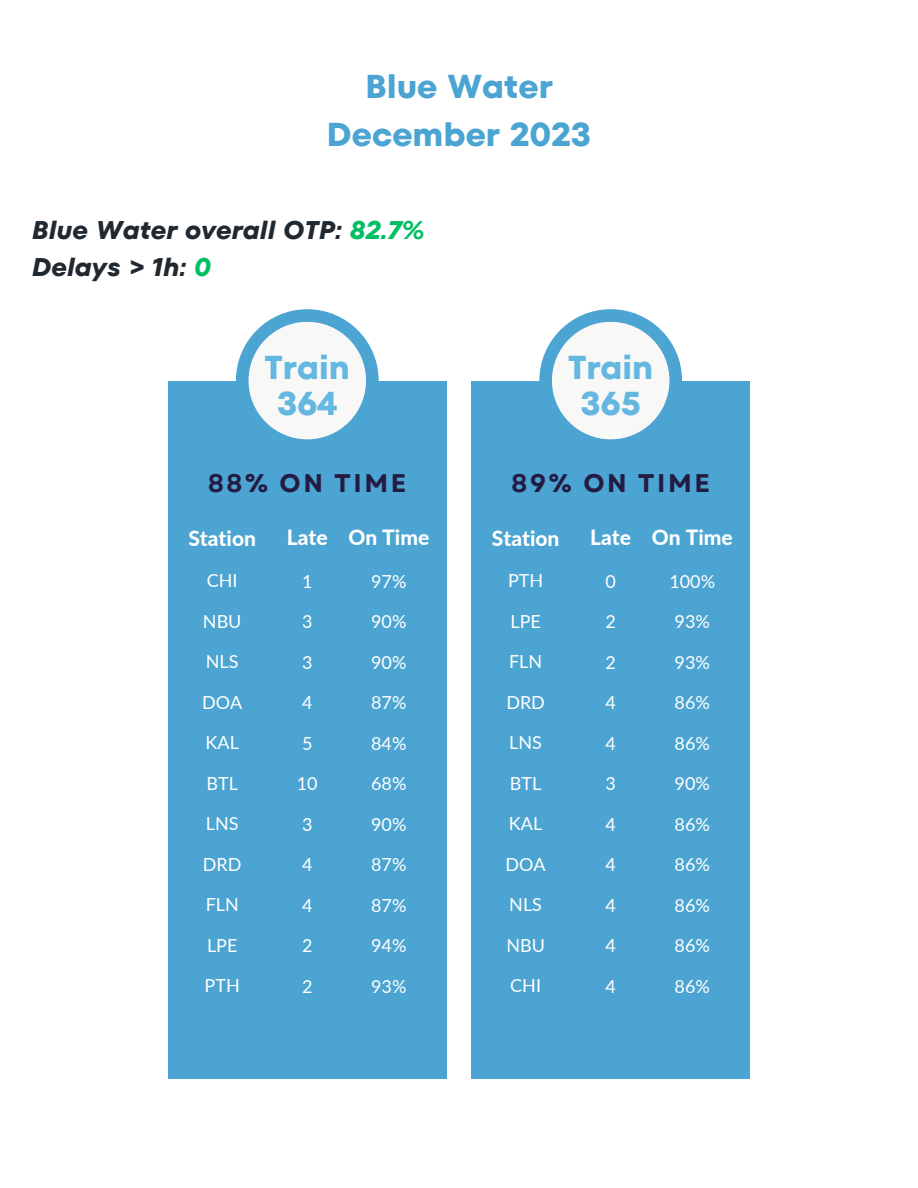
<style>
.page{position:relative;width:918px;height:1188px;background:#fff}
.page>*{position:absolute;margin:0;border:0;box-sizing:border-box;transform-origin:0 0}
.t1{font:700 33px "TT Fors";color:#4ba4d1}
.t2{font:700 33px/36px "TT Fors";color:#64b7e1;text-align:center}
.t3{font:italic 700 25.5px "TT Fors";color:#202830}
.t4{font:700 25.5px "Garet";letter-spacing:.1em;color:#241b44}
.t5{font:800 21px "Lato";color:#fff}
.t6{font:18px "Lato";color:#fff}
.s1{color:#00bf63}
</style>
<div class="page">
<div style="left:472px;top:381px;width:278px;height:697px;background:#4ba4d1"></div>
<div style="left:168px;top:381px;width:278px;height:697px;background:#4ba4d1"></div>
<div style="left:236px;top:309px;width:143px;height:143px;background:#4ba4d1;border-radius:50%"></div>
<div style="left:249px;top:322px;width:117px;height:117px;background:#f8f8f7;border-radius:50%"></div>
<div style="left:539px;top:309px;width:143px;height:143px;background:#4ba4d1;border-radius:50%"></div>
<div style="left:552px;top:322px;width:117px;height:117px;background:#f8f8f7;border-radius:50%"></div>
<p class="t1" style="left:365px;top:63px;width:189px">Blue Water</p>
<p class="t1" style="left:327px;top:112px;width:266px">December 2023</p>
<p class="t3" style="left:32px;top:212px;width:394px">Blue Water overall OTP: <span class="s1">82.7%</span></p>
<p class="t3" style="left:32px;top:249px;width:181px">Delays &gt; 1h: <span class="s1">0</span></p>
<p class="t2" style="left:265px;top:349px;width:87px">Train<br>364</p>
<p class="t2" style="left:568px;top:349px;width:87px">Train<br>365</p>
<p class="t4" style="left:208px;top:465px;width:199px">88% ON TIME</p>
<p class="t4" style="left:511px;top:465px;width:200px">89% ON TIME</p>
<p class="t5" style="left:348px;top:524px;width:82px">On Time</p>
<p class="t6" style="left:371px;top:570px;width:37px">97%</p>
<p class="t6" style="left:371px;top:610px;width:37px">90%</p>
<p class="t6" style="left:371px;top:651px;width:37px">90%</p>
<p class="t6" style="left:371px;top:691px;width:37px">87%</p>
<p class="t6" style="left:371px;top:732px;width:37px">84%</p>
<p class="t6" style="left:371px;top:772px;width:37px">68%</p>
<p class="t6" style="left:371px;top:813px;width:37px">90%</p>
<p class="t6" style="left:371px;top:853px;width:37px">87%</p>
<p class="t6" style="left:371px;top:894px;width:37px">87%</p>
<p class="t6" style="left:371px;top:934px;width:37px">94%</p>
<p class="t6" style="left:371px;top:975px;width:37px">93%</p>
<p class="t5" style="left:652px;top:524px;width:82px">On Time</p>
<p class="t6" style="left:669px;top:570px;width:47px">100%</p>
<p class="t6" style="left:675px;top:610px;width:37px">93%</p>
<p class="t6" style="left:675px;top:651px;width:37px">93%</p>
<p class="t6" style="left:675px;top:691px;width:37px">86%</p>
<p class="t6" style="left:675px;top:732px;width:37px">86%</p>
<p class="t6" style="left:675px;top:772px;width:37px">90%</p>
<p class="t6" style="left:675px;top:813px;width:37px">86%</p>
<p class="t6" style="left:675px;top:853px;width:37px">86%</p>
<p class="t6" style="left:675px;top:894px;width:37px">86%</p>
<p class="t6" style="left:675px;top:934px;width:37px">86%</p>
<p class="t6" style="left:675px;top:975px;width:37px">86%</p>
<p class="t5" style="left:287px;top:524px;width:42px">Late</p>
<p class="t6" style="left:302px;top:570px;width:12px">1</p>
<p class="t6" style="left:302px;top:610px;width:12px">3</p>
<p class="t6" style="left:302px;top:651px;width:12px">3</p>
<p class="t6" style="left:302px;top:691px;width:12px">4</p>
<p class="t6" style="left:302px;top:732px;width:12px">5</p>
<p class="t6" style="left:297px;top:772px;width:22px">10</p>
<p class="t6" style="left:302px;top:813px;width:12px">3</p>
<p class="t6" style="left:302px;top:853px;width:12px">4</p>
<p class="t6" style="left:302px;top:894px;width:12px">4</p>
<p class="t6" style="left:302px;top:934px;width:12px">2</p>
<p class="t6" style="left:302px;top:975px;width:12px">2</p>
<p class="t5" style="left:590px;top:524px;width:42px">Late</p>
<p class="t6" style="left:605px;top:570px;width:12px">0</p>
<p class="t6" style="left:605px;top:610px;width:12px">2</p>
<p class="t6" style="left:605px;top:651px;width:12px">2</p>
<p class="t6" style="left:605px;top:691px;width:12px">4</p>
<p class="t6" style="left:605px;top:732px;width:12px">4</p>
<p class="t6" style="left:605px;top:772px;width:12px">3</p>
<p class="t6" style="left:605px;top:813px;width:12px">4</p>
<p class="t6" style="left:605px;top:853px;width:12px">4</p>
<p class="t6" style="left:605px;top:894px;width:12px">4</p>
<p class="t6" style="left:605px;top:934px;width:12px">4</p>
<p class="t6" style="left:605px;top:975px;width:12px">4</p>
<p class="t5" style="left:188px;top:525px;width:69px">Station</p>
<p class="t6" style="left:207px;top:569px;width:32px">CHI</p>
<p class="t6" style="left:203px;top:610px;width:40px">NBU</p>
<p class="t6" style="left:206px;top:650px;width:34px">NLS</p>
<p class="t6" style="left:202px;top:691px;width:42px">DOA</p>
<p class="t6" style="left:206px;top:731px;width:35px">KAL</p>
<p class="t6" style="left:206px;top:772px;width:33px">BTL</p>
<p class="t6" style="left:206px;top:812px;width:34px">LNS</p>
<p class="t6" style="left:203px;top:853px;width:40px">DRD</p>
<p class="t6" style="left:206px;top:893px;width:35px">FLN</p>
<p class="t6" style="left:207px;top:934px;width:32px">LPE</p>
<p class="t6" style="left:205px;top:974px;width:37px">PTH</p>
<p class="t5" style="left:492px;top:525px;width:69px">Station</p>
<p class="t6" style="left:508px;top:569px;width:37px">PTH</p>
<p class="t6" style="left:510px;top:610px;width:32px">LPE</p>
<p class="t6" style="left:509px;top:650px;width:35px">FLN</p>
<p class="t6" style="left:506px;top:691px;width:40px">DRD</p>
<p class="t6" style="left:509px;top:731px;width:34px">LNS</p>
<p class="t6" style="left:510px;top:772px;width:33px">BTL</p>
<p class="t6" style="left:509px;top:812px;width:35px">KAL</p>
<p class="t6" style="left:506px;top:853px;width:42px">DOA</p>
<p class="t6" style="left:509px;top:893px;width:34px">NLS</p>
<p class="t6" style="left:506px;top:934px;width:40px">NBU</p>
<p class="t6" style="left:510px;top:974px;width:32px">CHI</p>
</div>
